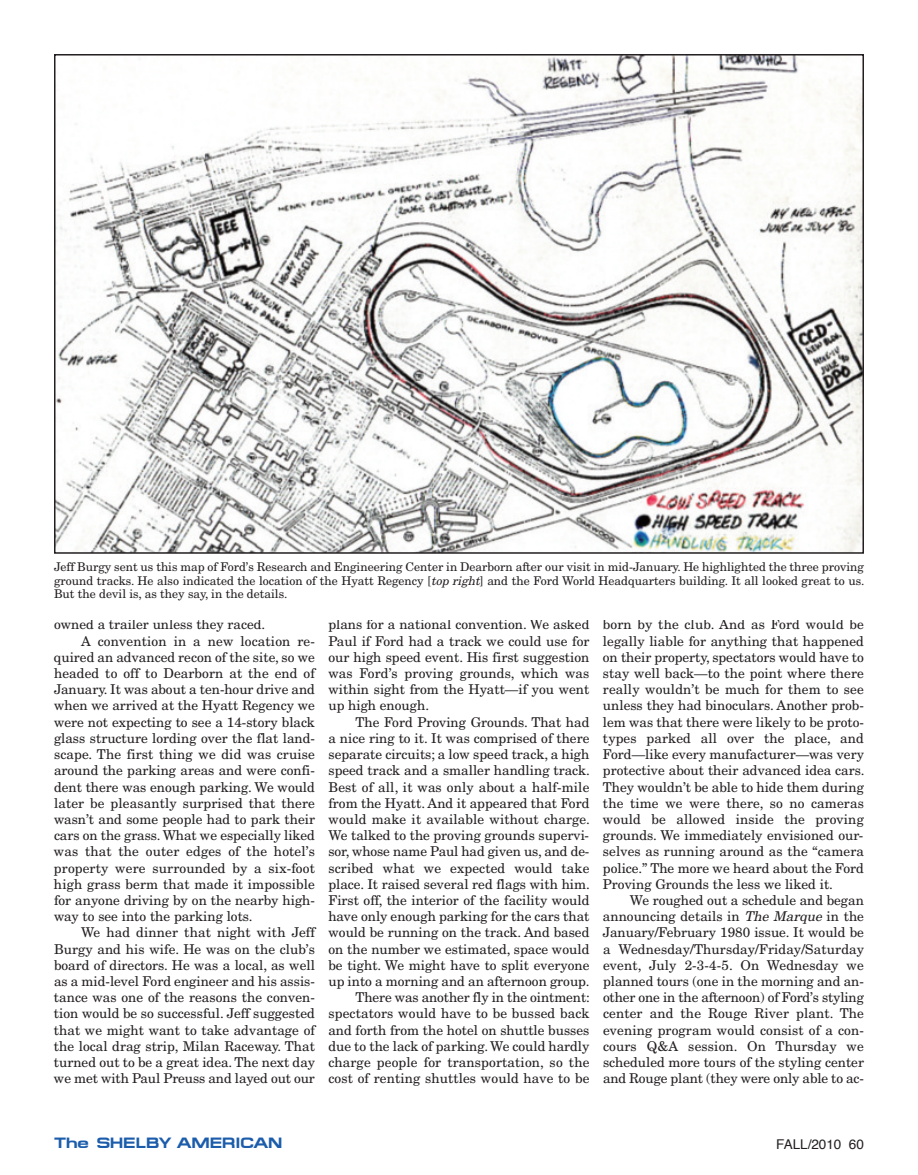
<style>
.page{position:relative;width:918px;height:1175px;background:#fff}
.page>*{position:absolute;margin:0;border:0;box-sizing:border-box;transform-origin:0 0}
.t1{font:700 15px "Micro Extend FLF";color:#1b5cab}
.t2{font:13.5px/16.2px "New Century Schlbk";color:#231f20;text-align:justify}
.t3{font:13.5px "Helvetica";color:#231f20}
.t4{font:12px/13.5px "New Century Schlbk";color:#231f20;text-align:justify}
.s1{font-style:italic}
</style>
<div class="page">
<img style="left:57px;top:57px;width:804px;height:494px">
<p class="t4" style="left:54px;top:561px;width:812px">Jeff Burgy sent us this map of Ford’s Research and Engineering Center in Dearborn after our visit in mid-January. He highlighted the three proving ground tracks. He also indicated the location of the Hyatt Regency [<span class="s1">topright</span>] and the Ford World Headquarters building. It all looked great to us.<br>But the devil is, as they say, in the details.</p>
<p class="t2" style="left:54px;top:618px;width:213px">owned a trailer unless they raced.</p>
<p class="t2" style="left:81px;top:634px;width:236px">A convention in a new location re-</p>
<p class="t2" style="left:54px;top:650px;width:263px">quired an advanced recon of the site, so we</p>
<p class="t2" style="left:54px;top:666px;width:263px">headed to off to Dearborn at the end of</p>
<p class="t2" style="left:54px;top:682px;width:263px">January. It was about a ten-hour drive and</p>
<p class="t2" style="left:54px;top:699px;width:262px">when we arrived at the Hyatt Regency we</p>
<p class="t2" style="left:54px;top:715px;width:262px">were not expecting to see a 14-story black</p>
<p class="t2" style="left:54px;top:731px;width:263px">glass structure lording over the flat land-</p>
<p class="t2" style="left:54px;top:747px;width:262px">scape. The first thing we did was cruise</p>
<p class="t2" style="left:54px;top:763px;width:263px">around the parking areas and were confi-</p>
<p class="t2" style="left:54px;top:780px;width:262px">dent there was enough parking. We would</p>
<p class="t2" style="left:54px;top:796px;width:263px">later be pleasantly surprised that there</p>
<p class="t2" style="left:54px;top:812px;width:263px">wasn’t and some people had to park their</p>
<p class="t2" style="left:54px;top:828px;width:262px">cars on the grass. What we especially liked</p>
<p class="t2" style="left:54px;top:844px;width:263px">was that the outer edges of the hotel’s</p>
<p class="t2" style="left:54px;top:861px;width:263px">property were surrounded by a six-foot</p>
<p class="t2" style="left:54px;top:877px;width:263px">high grass berm that made it impossible</p>
<p class="t2" style="left:54px;top:893px;width:263px">for anyone driving by on the nearby high-</p>
<p class="t2" style="left:54px;top:909px;width:200px">way to see into the parking lots.</p>
<p class="t2" style="left:81px;top:925px;width:236px">We had dinner that night with Jeff</p>
<p class="t2" style="left:54px;top:942px;width:263px">Burgy and his wife. He was on the club’s</p>
<p class="t2" style="left:54px;top:958px;width:262px">board of directors. He was a local, as well</p>
<p class="t2" style="left:54px;top:974px;width:263px">as a mid-level Ford engineer and his assis-</p>
<p class="t2" style="left:54px;top:990px;width:262px">tance was one of the reasons the conven-</p>
<p class="t2" style="left:54px;top:1006px;width:263px">tion would be so successful. Jeff suggested</p>
<p class="t2" style="left:54px;top:1023px;width:262px">that we might want to take advantage of</p>
<p class="t2" style="left:54px;top:1039px;width:262px">the local drag strip, Milan Raceway. That</p>
<p class="t2" style="left:54px;top:1055px;width:263px">turned out to be a great idea. The next day</p>
<p class="t2" style="left:54px;top:1071px;width:263px">we met with Paul Preuss and layed out our</p>
<p class="t2" style="left:328px;top:618px;width:263px">plans for a national convention. We asked Paul if Ford had a track we could use for our high speed event. His first suggestion was Ford’s proving grounds, which was within sight from the Hyatt—if you went up high enough.</p>
<p class="t2" style="left:328px;top:715px;width:263px;text-align:right">The Ford Proving Grounds. That had<br>a nice ring to it. It was comprised of there separate circuits; a low speed track, a high speed track and a smaller handling track.<br>Best of all, it was only about a half-mile from the Hyatt. And it appeared that Ford would make it available without charge.<br>We talked to the proving grounds supervi&shy;sor, whose name Paul had given us, and de&shy;scribed what we expected would take place. It raised several red flags with him.<br>First off, the interior of the facility would have only enough parking for the cars that would be running on the track. And based on the number we estimated, space would be tight. We might have to split everyone up into a morning and an afternoon group.<br>There was another fly in the ointment: spectators would have to be bussed back and forth from the hotel on shuttle busses due to the lack of parking. We could hardly charge people for transportation, so the cost of renting shuttles would have to be</p>
<p class="t2" style="left:603px;top:618px;width:263px">born by the club. And as Ford would be legally liable for anything that happened on their property, spectators would have to stay well back—to the point where there really wouldn’t be much for them to see unless they had binoculars. Another prob&shy;lem was that there were likely to be proto&shy;types parked all over the place, and Ford—like every manufacturer—was very protective about their advanced idea cars.<br>They wouldn’t be able to hide them during the time we were there, so no cameras would be allowed inside the proving grounds. We immediately envisioned our&shy;selves as running around as the “camera police.” The more we heard about the Ford Proving Grounds the less we liked it.</p>
<p class="t2" style="left:603px;top:893px;width:263px;text-indent:27px">We roughed out a schedule and began announcing details in <span class="s1">The Marque</span> in the January/February 1980 issue. It would be a Wednesday/Thursday/Friday/Saturday event, July 2-3-4-5. On Wednesday we planned tours (one in the morning and an&shy;other one in the afternoon) of Ford’s styling center and the Rouge River plant. The evening program would consist of a con&shy;cours Q&amp;A session. On Thursday we scheduled more tours of the styling center and Rouge plant (they were only able to ac-</p>
<p class="t1" style="left:54px;top:1134px;width:230px">The SHELBY AMERICAN</p>
<p class="t3" style="left:776px;top:1138px;width:89px">FALL/2010 60</p>
</div>
